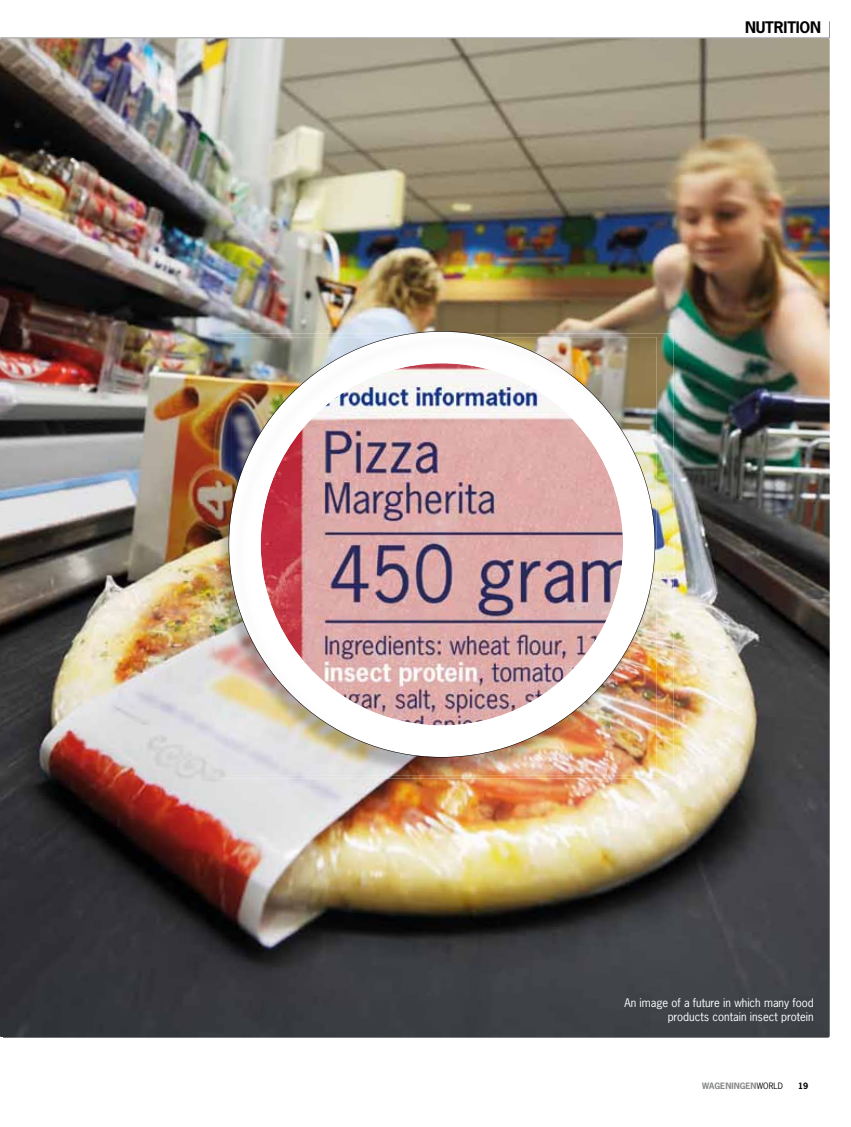
<style>
.page{position:relative;width:851px;height:1127px;background:#fff}
.page>*{position:absolute;margin:0;border:0;box-sizing:border-box;transform-origin:0 0}
.t1{font:700 15px "News Gothic Std";letter-spacing:-.01em;color:#000}
.t2{font:11.25px/13.5px "News Gothic Std";color:#fff;text-align:right}
.t3{font:700 8.25px "News Gothic Std";letter-spacing:.01em;color:#87888a}
.t4{font:700 8.25px "News Gothic Std";color:#000}
.s1{font-weight:400;color:#000}
</style>
<div class="page">
<img style="left:0;top:38px;width:829px;height:999px">
<img style="left:215px;top:337px;width:21px;height:442px">
<img style="left:236px;top:776px;width:420px;height:3px">
<img style="left:655px;top:334px;width:18px;height:47px">
<img style="left:656px;top:381px;width:17px;height:395px">
<img style="left:231px;top:757px;width:19px;height:19px">
<img style="left:655px;top:439px;width:1px;height:53px">
<img style="left:614px;top:492px;width:42px;height:284px">
<img style="left:250px;top:757px;width:51px;height:19px">
<img style="left:559px;top:757px;width:55px;height:19px">
<img style="left:301px;top:757px;width:51px;height:19px">
<img style="left:507px;top:757px;width:52px;height:19px">
<img style="left:352px;top:757px;width:155px;height:19px">
<img style="left:228px;top:331px;width:427px;height:426px">
<svg style="left:0;top:37px;width:829px;height:1px"></svg>
<h1 class="t1" style="left:744px;top:17px;width:78px">NUTRITION</h1>
<p class="t2" style="left:624px;top:996px;width:191px">An image of a future in which many food products contain insect protein</p>
<p class="t3" style="left:702px;top:1080px;width:82px">WAGENINGEN<span class="s1">WoRld</span></p>
<p class="t4" style="left:798px;top:1080px;width:12px">19</p>
</div>
